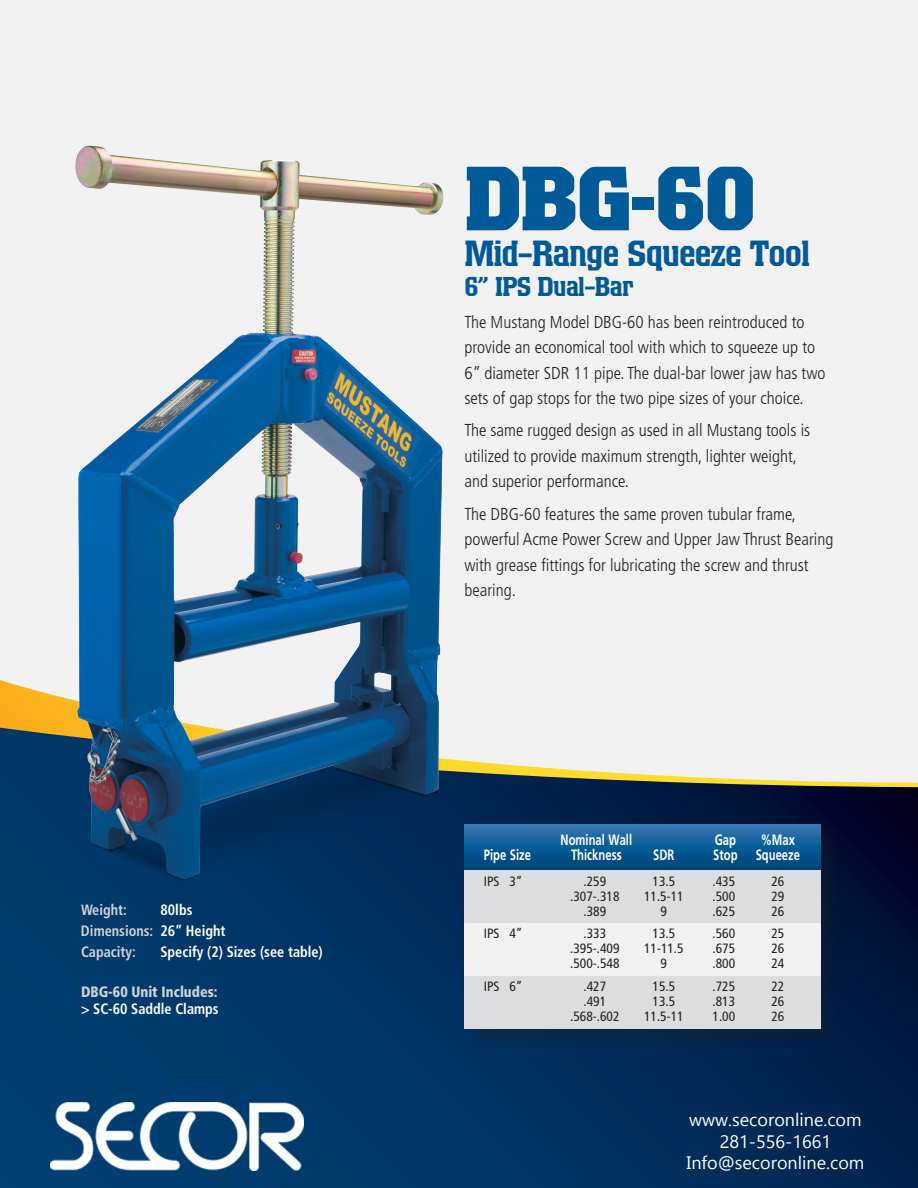
<style>
.page{position:relative;width:918px;height:1188px;background:#fff}
.page>*{position:absolute;margin:0;border:0;box-sizing:border-box;transform-origin:0 0}
.t1{font:700 90px "Colossalis";color:#005a97}
.Product_Model{font:500 36px "Colossalis";letter-spacing:-.025em;color:#005a97}
.Product_Model-2{font:500 27px "Colossalis";letter-spacing:-.025em;color:#005a97}
.t2{font:18px/21.6px "Nirmala UI";color:#fff;text-align:center}
.t3{font:300 condensed 17.25px/25.5px "Frutiger";color:#231f20}
.Gap_Stop_Table-Title{font:700 15px "Frutiger";color:#fff;scale:.75 1}
.t4{font:700 condensed 15px "Frutiger";color:#fff;scale:.95 1}
.t5{font:700 condensed 15px/21px "Frutiger";color:#d1d3d4;scale:.95 1}
.t6{font:900 condensed 15px "Frutiger";color:#d1d3d4;scale:.95 1}
.Gap_Stop_Table{font:condensed 13.5px "Frutiger";color:#231f20}
.s1{color:#fff}
</style>
<div class="page">
<div style="left:0;top:0;width:918px;height:680px;background:#f2f2f3"></div>
<svg style="left:0;top:787px;width:918px;height:401px;background:#002e5d"></svg>
<svg style="left:0;top:680px;width:918px;height:107px"></svg>
<img style="left:50px;top:115px;width:409px;height:783px">
<div style="left:462px;top:822px;width:380px;height:70px;background:#231f20;opacity:.35"></div>
<svg style="left:464px;top:824px;width:357px;height:43px;background:#115e97"></svg>
<div style="left:462px;top:867px;width:380px;height:78px;background:#231f20;opacity:.35"></div>
<div style="left:464px;top:870px;width:357px;height:53px;background:#dcddde"></div>
<div style="left:462px;top:920px;width:380px;height:78px;background:#231f20;opacity:.35"></div>
<div style="left:464px;top:923px;width:357px;height:53px;background:#f2f2f3"></div>
<div style="left:462px;top:973px;width:380px;height:78px;background:#231f20;opacity:.35"></div>
<div style="left:464px;top:976px;width:357px;height:53px;background:#dcddde"></div>
<img style="left:51px;top:1103px;width:252px;height:68px">
<p class="t5" style="left:81px;top:899px;width:50px">Weight:</p>
<p class="t5" style="left:81px;top:899px;width:154px;text-indent:80px"><span class="s1">80lbs<br></span>Dimensions: <span class="s1">26” Height<br></span>Capacity:</p>
<p class="t4" style="left:161px;top:942px;width:172px">Specify (2) Sizes (see table)</p>
<p class="t6" style="left:81px;top:983px;width:145px">DBG-60 Unit Includes:</p>
<p class="t4" style="left:81px;top:999px;width:146px">&gt; SC-60 Saddle Clamps</p>
<p class="t1" style="left:464px;top:147px;width:294px">DBG-60</p>
<p class="Product_Model" style="left:464px;top:233px;width:347px">Mid-Range Squeeze Tool</p>
<p class="Product_Model-2" style="left:464px;top:271px;width:171px">6” IPS Dual-Bar</p>
<p class="t3" style="left:464px;top:309px;width:363px">The Mustang Model DBG-60 has been reintroduced to provide an economical tool with which to squeeze up to 6” diameter SDR 11 pipe. The dual-bar lower jaw has two sets of gap stops for the two pipe sizes of your choice.</p>
<p class="t3" style="left:464px;top:418px;width:347px">The same rugged design as used in all Mustang tools is utilized to provide maximum strength, lighter weight, and superior performance.</p>
<p class="t3" style="left:464px;top:501px;width:371px">The DBG-60 features the same proven tubular frame, powerful Acme Power Screw and Upper Jaw Thrust Bearing with grease fittings for lubricating the screw and thrust bearing.</p>
<p class="Gap_Stop_Table-Title" style="left:561px;top:831px;width:97px">Nominal Wall</p>
<p class="Gap_Stop_Table-Title" style="left:715px;top:831px;width:30px">Gap</p>
<p class="Gap_Stop_Table-Title" style="left:761px;top:831px;width:47px">%Max</p>
<p class="Gap_Stop_Table-Title" style="left:484px;top:846px;width:64px">Pipe Size</p>
<p class="Gap_Stop_Table-Title" style="left:571px;top:846px;width:69px">Thickness</p>
<p class="Gap_Stop_Table-Title" style="left:653px;top:846px;width:30px">SDR</p>
<p class="Gap_Stop_Table-Title" style="left:713px;top:846px;width:117px">Stop Squeeze</p>
<p class="Gap_Stop_Table" style="left:484px;top:873px;width:40px">IPS 3”</p>
<p class="Gap_Stop_Table" style="left:584px;top:873px;width:24px">.259</p>
<p class="Gap_Stop_Table" style="left:653px;top:873px;width:24px">13.5</p>
<p class="Gap_Stop_Table" style="left:713px;top:873px;width:24px">.435</p>
<p class="Gap_Stop_Table" style="left:771px;top:873px;width:14px">26</p>
<p class="Gap_Stop_Table" style="left:570px;top:888px;width:51px">.307-.318</p>
<p class="Gap_Stop_Table" style="left:644px;top:888px;width:41px">11.5-11</p>
<p class="Gap_Stop_Table" style="left:713px;top:888px;width:24px">.500</p>
<p class="Gap_Stop_Table" style="left:771px;top:888px;width:14px">29</p>
<p class="Gap_Stop_Table" style="left:584px;top:903px;width:24px">.389</p>
<p class="Gap_Stop_Table" style="left:661px;top:903px;width:8px">9</p>
<p class="Gap_Stop_Table" style="left:713px;top:903px;width:24px">.625</p>
<p class="Gap_Stop_Table" style="left:771px;top:903px;width:14px">26</p>
<p class="Gap_Stop_Table" style="left:484px;top:926px;width:40px">IPS 4”</p>
<p class="Gap_Stop_Table" style="left:584px;top:926px;width:24px">.333</p>
<p class="Gap_Stop_Table" style="left:653px;top:926px;width:24px">13.5</p>
<p class="Gap_Stop_Table" style="left:713px;top:926px;width:24px">.560</p>
<p class="Gap_Stop_Table" style="left:771px;top:926px;width:14px">25</p>
<p class="Gap_Stop_Table" style="left:570px;top:941px;width:51px">.395-.409</p>
<p class="Gap_Stop_Table" style="left:644px;top:941px;width:41px">11-11.5</p>
<p class="Gap_Stop_Table" style="left:713px;top:941px;width:24px">.675</p>
<p class="Gap_Stop_Table" style="left:771px;top:941px;width:14px">26</p>
<p class="Gap_Stop_Table" style="left:570px;top:956px;width:51px">.500-.548</p>
<p class="Gap_Stop_Table" style="left:661px;top:956px;width:8px">9</p>
<p class="Gap_Stop_Table" style="left:713px;top:956px;width:24px">.800</p>
<p class="Gap_Stop_Table" style="left:771px;top:956px;width:14px">24</p>
<p class="Gap_Stop_Table" style="left:484px;top:978px;width:40px">IPS 6”</p>
<p class="Gap_Stop_Table" style="left:584px;top:978px;width:24px">.427</p>
<p class="Gap_Stop_Table" style="left:653px;top:978px;width:24px">15.5</p>
<p class="Gap_Stop_Table" style="left:713px;top:978px;width:24px">.725</p>
<p class="Gap_Stop_Table" style="left:771px;top:978px;width:14px">22</p>
<p class="Gap_Stop_Table" style="left:584px;top:993px;width:24px">.491</p>
<p class="Gap_Stop_Table" style="left:653px;top:993px;width:24px">13.5</p>
<p class="Gap_Stop_Table" style="left:713px;top:993px;width:24px">.813</p>
<p class="Gap_Stop_Table" style="left:771px;top:993px;width:14px">26</p>
<p class="Gap_Stop_Table" style="left:570px;top:1008px;width:51px">.568-.602</p>
<p class="Gap_Stop_Table" style="left:644px;top:1008px;width:41px">11.5-11</p>
<p class="Gap_Stop_Table" style="left:713px;top:1008px;width:24px">1.00</p>
<p class="Gap_Stop_Table" style="left:771px;top:1008px;width:14px">26</p>
<p class="t2" style="left:687px;top:1108px;width:179px">www.secoronline.com<br>281-556-1661<br>Info@secoronline.com</p>
</div>
